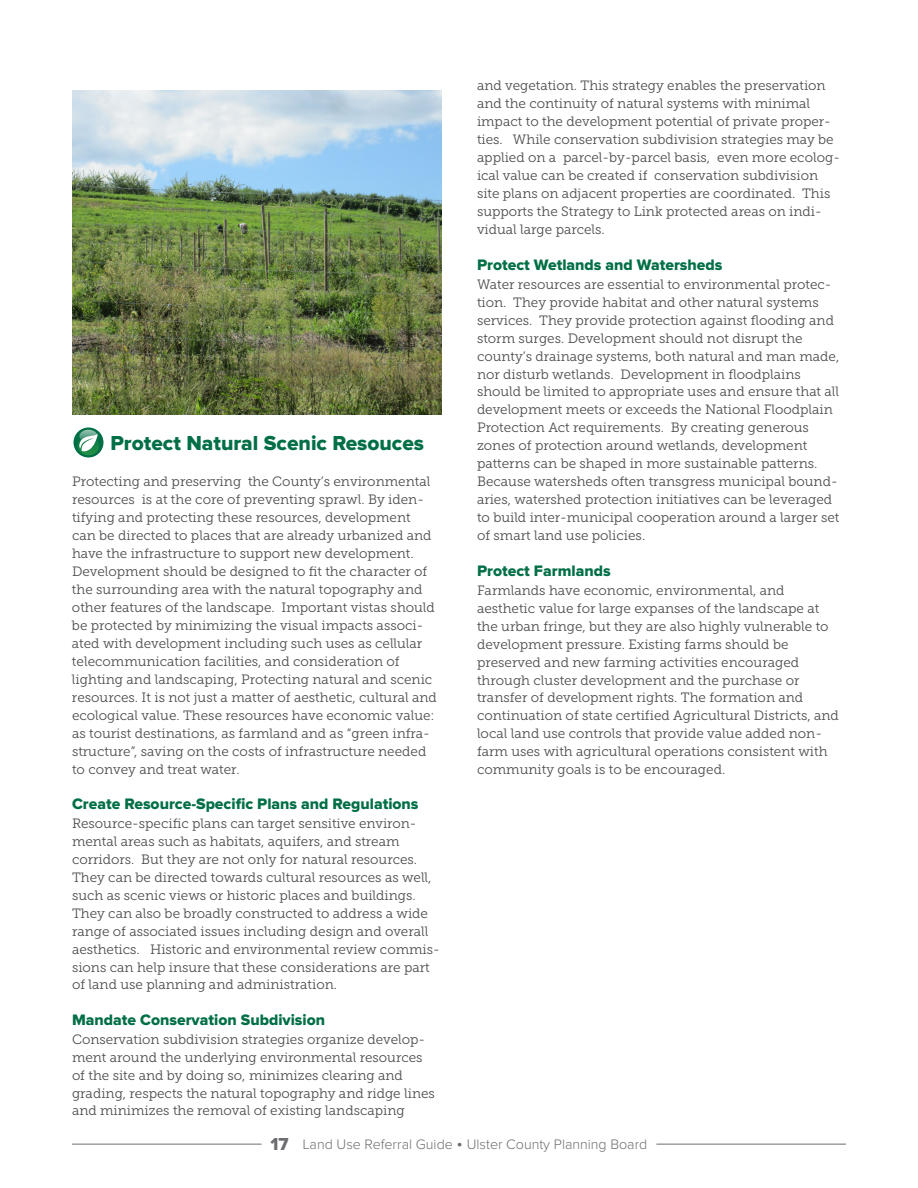
<style>
.page{position:relative;width:918px;height:1188px;background:#fff}
.page>*{position:absolute;margin:0;border:0;box-sizing:border-box;transform-origin:0 0}
.t1{font:21px "Proxima Nova Extrabld";color:#016f45}
.BODY{font:15.75px "Proxima Nova Extrabld";color:#016f45}
.t2{font:300 14.25px "Proxima Nova";color:#6c6d70}
.BODY-2{font:13.5px/18px "Museo Slab 300";color:#4b4c4d}
.s1{font-family:"Proxima Nova Extrabld";font-weight:400;font-size:18px}
.s2{font-size:18px}
</style>
<div class="page">
<hr style="left:72px;top:1144px;width:774px;height:1px;background:#6c6d70">
<hr style="left:262px;top:1142px;width:394px;height:4px;background:#fff">
<img style="left:72px;top:90px;width:369px;height:324px">
<svg style="left:73px;top:428px;width:31px;height:30px"></svg>
<h2 class="t1" style="left:110px;top:431px;width:315px">Protect Natural Scenic Resouces</h2>
<p class="BODY-2" style="left:72px;top:472px;width:366px">Protecting and preserving the County’s environmental resources is at the core of preventing sprawl. By iden&shy;tifying and protecting these resources, development can be directed to places that are already urbanized and have the infrastructure to support new development.<br>Development should be designed to fit the character of the surrounding area with the natural topography and other features of the landscape. Important vistas should be protected by minimizing the visual impacts associ&shy;ated with development including such uses as cellular telecommunication facilities, and consideration of lighting and landscaping, Protecting natural and scenic resources. It is not just a matter of aesthetic, cultural and ecological value. These resources have economic value: as tourist destinations, as farmland and as “green infra&shy;structure”, saving on the costs of infrastructure needed to convey and treat water.</p>
<p class="BODY" style="left:72px;top:795px;width:348px">Create Resource-Specific Plans and Regulations</p>
<p class="BODY-2" style="left:72px;top:815px;width:369px">Resource-specific plans can target sensitive environ&shy;mental areas such as habitats, aquifers, and stream corridors. But they are not only for natural resources.<br>They can be directed towards cultural resources as well, such as scenic views or historic places and buildings.<br>They can also be broadly constructed to address a wide range of associated issues including design and overall aesthetics. Historic and environmental review commis&shy;sions can help insure that these considerations are part of land use planning and administration.</p>
<p class="BODY" style="left:72px;top:1011px;width:255px">Mandate Conservation Subdivision</p>
<p class="BODY-2" style="left:72px;top:1031px;width:364px">Conservation subdivision strategies organize develop&shy;ment around the underlying environmental resources of the site and by doing so, minimizes clearing and grading, respects the natural topography and ridge lines and minimizes the removal of existing landscaping</p>
<p class="BODY-2" style="left:477px;top:76px;width:364px">and vegetation. This strategy enables the preservation and the continuity of natural systems with minimal impact to the development potential of private proper&shy;ties. While conservation subdivision strategies may be applied on a parcel-by-parcel basis, even more ecolog&shy;ical value can be created if conservation subdivision site plans on adjacent properties are coordinated. This supports the Strategy to Link protected areas on indi&shy;vidual large parcels.</p>
<p class="BODY" style="left:477px;top:256px;width:247px">Protect Wetlands and Watersheds</p>
<p class="BODY-2" style="left:477px;top:275px;width:364px">Water resources are essential to environmental protec&shy;tion. They provide habitat and other natural systems services. They provide protection against flooding and storm surges. Development should not disrupt the county’s drainage systems, both natural and man made, nor disturb wetlands. Development in floodplains should be limited to appropriate uses and ensure that all development meets or exceeds the National Floodplain Protection Act requirements. By creating generous zones of protection around wetlands, development patterns can be shaped in more sustainable patterns.<br>Because watersheds often transgress municipal bound&shy;aries, watershed protection initiatives can be leveraged to build inter-municipal cooperation around a larger set of smart land use policies.</p>
<p class="BODY" style="left:477px;top:562px;width:135px">Protect Farmlands</p>
<p class="BODY-2" style="left:477px;top:581px;width:363px">Farmlands have economic, environmental, and aesthetic value for large expanses of the landscape at the urban fringe, but they are also highly vulnerable to development pressure. Existing farms should be preserved and new farming activities encouraged through cluster development and the purchase or transfer of development rights. The formation and continuation of state certified Agricultural Districts, and local land use controls that provide value added non&shy;farm uses with agricultural operations consistent with community goals is to be encouraged.</p>
<p class="t2" style="left:271px;top:1136px;width:378px"><span class="s1">17</span> Land Use Referral Guide <span class="s2">•</span> Ulster County Planning Board</p>
</div>
